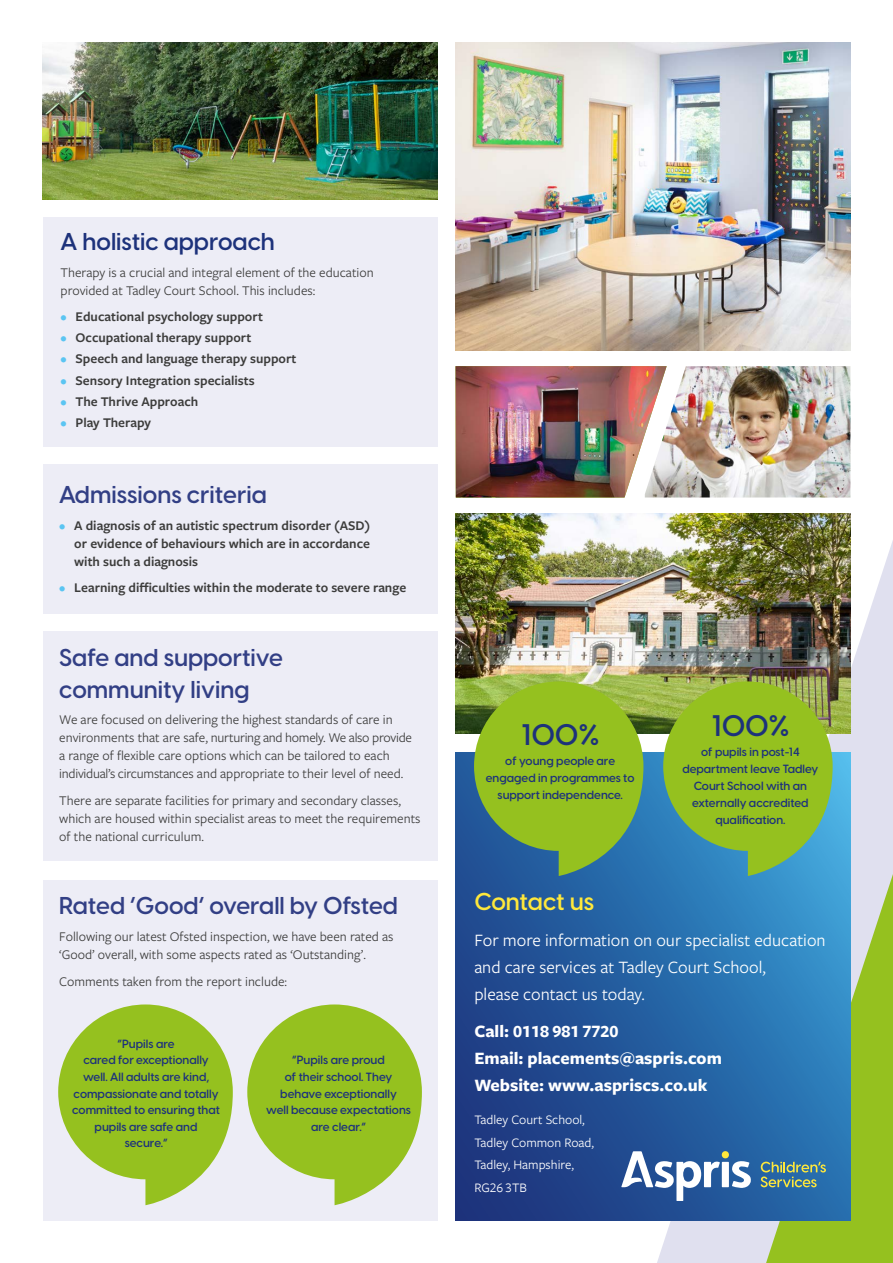
<style>
.page{position:relative;width:893px;height:1263px;background:#fff}
.page>*{position:absolute;margin:0;border:0;box-sizing:border-box;transform-origin:0 0}
.t1{font:600 29.25px "Visby CF";letter-spacing:-.005em;color:#1d327b}
.t2{font:600 24px/31.5px "Visby CF";color:#323f85}
.t3{font:600 24px "Visby CF";color:#1d327b}
.t4{font:600 24px "Visby CF";color:#ffe83b}
.t5{font:18px/27px "Freight Sans Pro";color:#fff}
.t6{font:700 18px "Freight Sans Pro";color:#fff}
.t7{font:18px "Freight Sans Bold SC";color:#fff}
.t8{font:13.8px/18px "Freight Sans Pro";color:#3c3c3b}
.t9{font:600 13.8px/18px "Freight Sans Pro";color:#3c3c3b;text-align:justify}
.t10{font:13.5px/22.5px "Freight Sans Pro";color:#fff}
.t11{font:600 11.7px/16.6px "Visby CF";color:#1d327b;text-align:center}
.s1{font-weight:400;color:#5bc5f2}
.s2{font-family:"Freight Sans Pro";font-weight:700}
.s3{font-family:"Freight Sans Book SC"}
</style>
<div class="page">
<svg style="left:657px;top:539px;width:236px;height:724px;fill:#e0e0ef"></svg>
<svg style="left:766px;top:874px;width:127px;height:389px;background:#9dc441"></svg>
<div style="left:43px;top:631px;width:394px;height:230px;background:#ededf6"></div>
<div style="left:43px;top:880px;width:394px;height:340px;background:#ededf6"></div>
<div style="left:43px;top:464px;width:394px;height:149px;background:#ededf6"></div>
<div style="left:43px;top:217px;width:394px;height:230px;background:#ededf6"></div>
<img style="left:43px;top:43px;width:394px;height:157px">
<svg style="left:455px;top:753px;width:395px;height:467px;background:#2661a2"></svg>
<svg style="left:760px;top:1162px;width:66px;height:25px;background:#618b8a"></svg>
<svg style="left:621px;top:1151px;width:130px;height:50px"></svg>
<img style="left:455px;top:514px;width:395px;height:219px">
<img style="left:455px;top:43px;width:395px;height:308px">
<svg style="left:474px;top:681px;width:169px;height:195px;background:#80ad3b"></svg>
<svg style="left:663px;top:681px;width:170px;height:195px;background:#84b543"></svg>
<svg style="left:58px;top:1004px;width:175px;height:201px"></svg>
<svg style="left:247px;top:1004px;width:175px;height:201px"></svg>
<img style="left:455px;top:366px;width:190px;height:131px">
<img style="left:645px;top:366px;width:205px;height:131px">
<p class="t3" style="left:61px;top:226px;width:216px">A holistic approach</p>
<p class="t8" style="left:61px;top:262px;width:315px">Therapy is a crucial and integral element of the education provided at Tadley Court School. This includes:</p>
<p class="t9" style="left:61px;top:307px;width:204px"><span class="s1">•</span> Educational psychology support</p>
<p class="t9" style="left:61px;top:328px;width:192px"><span class="s1">•</span> Occupational therapy support</p>
<p class="t9" style="left:61px;top:349px;width:237px"><span class="s1">•</span> Speech and language therapy support</p>
<p class="t9" style="left:61px;top:371px;width:196px"><span class="s1">•</span> Sensory Integration specialists</p>
<p class="t9" style="left:61px;top:392px;width:139px"><span class="s1">•</span> The Thrive Approach</p>
<p class="t9" style="left:61px;top:413px;width:92px"><span class="s1">•</span> Play Therapy</p>
<p class="t2" style="left:59px;top:479px;width:209px">Admissions criteria</p>
<p class="t9" style="left:74px;top:515px;width:297px;text-indent:-15px"><span class="s1">•</span> A diagnosis of an autistic spectrum disorder (ASD) or evidence of behaviours which are in accordance with such a diagnosis</p>
<p class="t9" style="left:59px;top:578px;width:348px"><span class="s1">•</span> Learning difficulties within the moderate to severe range</p>
<p class="t2" style="left:59px;top:642px;width:225px">Safe and supportive community living</p>
<p class="t8" style="left:59px;top:710px;width:354px">We are focused on delivering the highest standards of care in environments that are safe, nurturing and homely. We also provide a range of flexible care options which can be tailored to each individual’s circumstances and appropriate to their level of need.</p>
<p class="t8" style="left:59px;top:791px;width:363px">There are separate facilities for primary and secondary classes, which are housed within specialist areas to meet the requirements of the national curriculum.</p>
<p class="t2" style="left:59px;top:890px;width:340px">Rated ‘Good’ overall by Ofsted</p>
<p class="t8" style="left:59px;top:927px;width:336px">Following our latest Ofsted inspection, we have been rated as ‘Good’ overall, with some aspects rated as ‘Outstanding’.</p>
<p class="t8" style="left:59px;top:971px;width:229px">Comments taken from the report include:</p>
<p class="t11" style="left:72px;top:1035px;width:149px">“Pupils are<br>cared for exceptionally well. All adults are kind, compassionate and totally committed to ensuring that pupils are safe and secure.”</p>
<p class="t11" style="left:266px;top:1052px;width:146px">“Pupils are proud<br>of their school. They behave exceptionally<br>well because expectations are clear.”</p>
<p class="t1" style="left:521px;top:716px;width:79px">100%</p>
<p class="t11" style="left:486px;top:753px;width:150px">of young people are engaged in programmes to support independence.</p>
<p class="t1" style="left:711px;top:707px;width:79px">100%</p>
<p class="t11" style="left:682px;top:743px;width:137px">of pupils in post-14 department leave Tadley<br>Court School with an externally accredited qualification.</p>
<p class="t4" style="left:474px;top:886px;width:121px">Contact us</p>
<p class="t5" style="left:474px;top:925px;width:353px">For more information on our specialist education and care services at Tadley Court School,<br>please contact us today.</p>
<p class="t7" style="left:474px;top:1021px;width:146px"><span class="s2">Call:</span> 0118 981 7720</p>
<p class="t6" style="left:474px;top:1045px;width:249px">Email: placements@aspris.com</p>
<p class="t6" style="left:474px;top:1072px;width:235px">Website: www.aspriscs.co.uk</p>
<p class="t10" style="left:474px;top:1108px;width:121px">Tadley Court School,<br>Tadley Common Road,<br>Tadley, Hampshire,<br><span class="s3">RG26 3TB</span></p>
</div>
